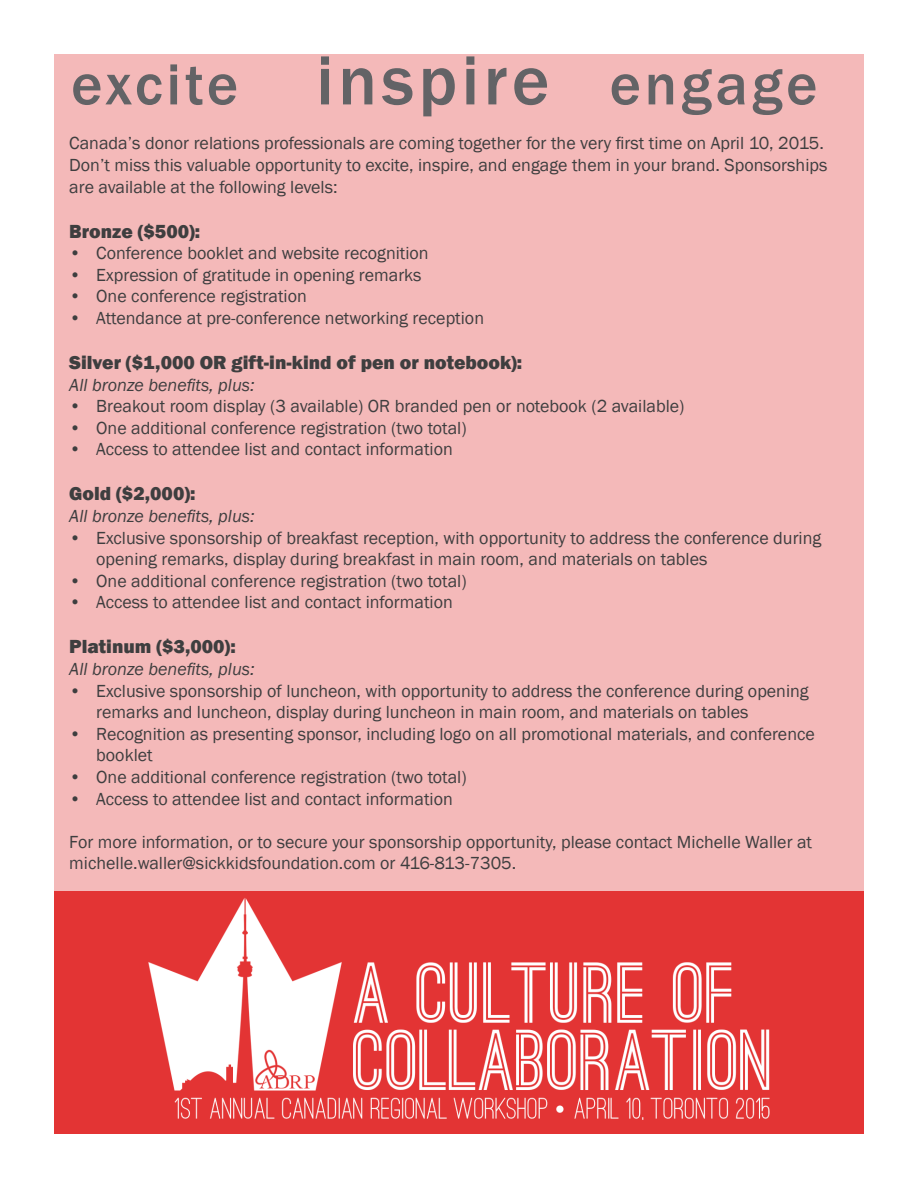
<style>
.page{position:relative;width:918px;height:1188px;background:#fff}
.page>*{position:absolute;margin:0;border:0;box-sizing:border-box;transform-origin:0 0}
.t1{font:500 60px "Franklin Gothic";letter-spacing:.06em;color:#636366}
.t2{font:800 19.5px "Franklin Gothic";color:#3e3e3f}
.t3{font:18px/21.6px "Franklin Gothic";color:#3e3e3f}
.t4{font:italic 18px "Franklin Gothic";color:#3e3e3f}
.s1{font-size:72px}
</style>
<div class="page">
<img style="left:54px;top:891px;width:810px;height:243px">
<div style="left:54px;top:54px;width:810px;height:837px;background:#f4b9b9"></div>
<p class="t1" style="left:71px;top:47px;width:748px">excite <span class="s1">inspire</span> engage</p>
<p class="t3" style="left:69px;top:133px;width:760px">Canada’s donor relations professionals are coming together for the very first time on April 10, 2015.<br>Don’t miss this valuable opportunity to excite, inspire, and engage them in your brand. Sponsorships are available at the following levels:</p>
<p class="t2" style="left:69px;top:218px;width:132px">Bronze ($500):</p>
<p class="t3" style="left:69px;top:243px;width:361px">• Conference booklet and website recognition</p>
<p class="t3" style="left:69px;top:264px;width:354px">• Expression of gratitude in opening remarks</p>
<p class="t3" style="left:69px;top:286px;width:239px">• One conference registration</p>
<p class="t3" style="left:69px;top:308px;width:416px">• Attendance at pre-conference networking reception</p>
<p class="t2" style="left:69px;top:350px;width:455px">Silver ($1,000 OR gift-in-kind of pen or notebook):</p>
<p class="t4" style="left:69px;top:373px;width:187px">All bronze benefits, plus:</p>
<p class="t3" style="left:69px;top:396px;width:617px">• Breakout room display (3 available) OR branded pen or notebook (2 available)</p>
<p class="t3" style="left:69px;top:417px;width:399px">• One additional conference registration (two total)</p>
<p class="t3" style="left:69px;top:439px;width:385px">• Access to attendee list and contact information</p>
<p class="t2" style="left:69px;top:481px;width:128px">Gold ($2,000):</p>
<p class="t4" style="left:69px;top:505px;width:187px">All bronze benefits, plus:</p>
<p class="t3" style="left:96px;top:527px;width:727px;text-indent:-27px">• Exclusive sponsorship of breakfast reception, with opportunity to address the conference during opening remarks, display during breakfast in main room, and materials on tables</p>
<p class="t3" style="left:69px;top:570px;width:399px">• One additional conference registration (two total)</p>
<p class="t3" style="left:69px;top:592px;width:385px">• Access to attendee list and contact information</p>
<p class="t2" style="left:69px;top:634px;width:168px">Platinum ($3,000):</p>
<p class="t4" style="left:69px;top:658px;width:187px">All bronze benefits, plus:</p>
<p class="t3" style="left:96px;top:680px;width:714px;text-indent:-27px">• Exclusive sponsorship of luncheon, with opportunity to address the conference during opening remarks and luncheon, display during luncheon in main room, and materials on tables</p>
<p class="t3" style="left:96px;top:723px;width:720px;text-indent:-27px">• Recognition as presenting sponsor, including logo on all promotional materials, and conference booklet</p>
<p class="t3" style="left:69px;top:767px;width:399px">• One additional conference registration (two total)</p>
<p class="t3" style="left:69px;top:788px;width:385px">• Access to attendee list and contact information</p>
<p class="t3" style="left:69px;top:831px;width:744px">For more information, or to secure your sponsorship opportunity, please contact Michelle Waller at michelle.waller@sickkidsfoundation.com or 416-813-7305.</p>
</div>
